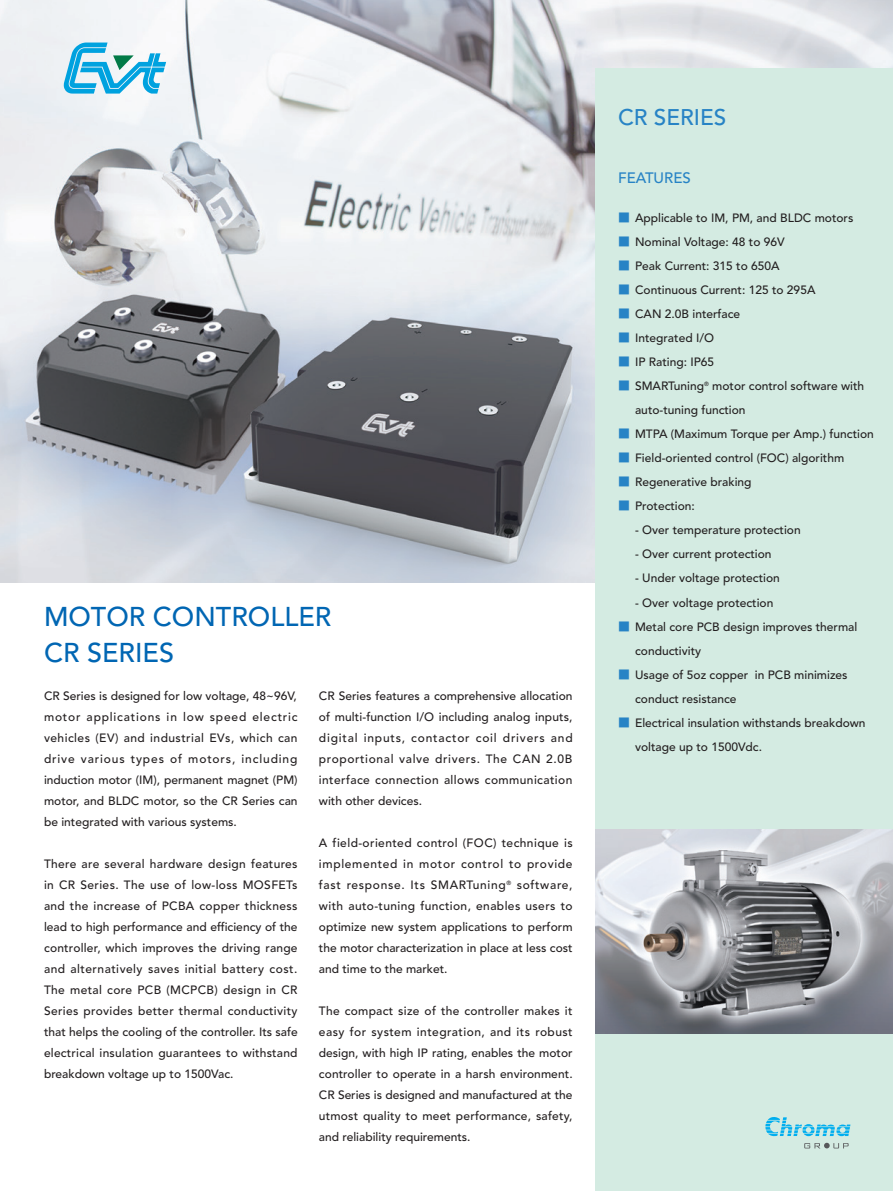
<style>
.page{position:relative;width:893px;height:1191px;background:#fff}
.page>*{position:absolute;margin:0;border:0;box-sizing:border-box;transform-origin:0 0}
.正常{font:500 27px "Avenir";color:#0166b3}
.正常-2{font:500 22.5px "Avenir";color:#2783c5}
.正常-3{font:500 15px "Avenir";color:#2783c5}
.正常-4{font:500 12px/21px "Avenir";color:#231f20;text-align:justify}
.s1{font-family:"AR Hei B5";color:#2783c5}
</style>
<div class="page">
<img style="left:0;top:0;width:893px;height:583px">
<div style="left:595px;top:68px;width:298px;height:1123px;background:#d4ebe2"></div>
<img style="left:595px;top:829px;width:298px;height:204px">
<svg style="left:64px;top:43px;width:102px;height:51px"></svg>
<svg style="left:765px;top:1117px;width:85px;height:19px"></svg>
<svg style="left:804px;top:1142px;width:44px;height:6px"></svg>
<p class="正常" style="left:44px;top:601px;width:289px">MOTOR CONTROLLER</p>
<p class="正常" style="left:44px;top:637px;width:132px">CR SERIES</p>
<p class="正常-4" style="left:44px;top:685px;width:254px">CR Series is designed for low voltage, 48~96V,</p>
<p class="正常-4" style="left:44px;top:706px;width:255px">motor applications in low speed electric vehicles (EV) and industrial EVs, which can drive various types of motors, including induction motor (IM), permanent magnet (PM) motor, and BLDC motor, so the CR Series can be integrated with various systems.</p>
<p class="正常-4" style="left:44px;top:853px;width:255px">There are several hardware design features in CR Series. The use of low-loss MOSFETs and the increase of PCBA copper thickness lead to high performance and efficiency of the controller, which improves the driving range and alternatively saves initial battery cost.<br>The metal core PCB (MCPCB) design in CR Series provides better thermal conductivity that helps the cooling of the controller. Its safe electrical insulation guarantees to withstand breakdown voltage up to 1500Vac.</p>
<p class="正常-4" style="left:319px;top:685px;width:255px">CR Series features a comprehensive allocation of multi-function I/O including analog inputs, digital inputs, contactor coil drivers and proportional valve drivers. The CAN 2.0B interface connection allows communication with other devices.</p>
<p class="正常-4" style="left:319px;top:832px;width:255px">A field-oriented control (FOC) technique is implemented in motor control to provide fast response. Its SMARTuning<sup>®</sup> software, with auto-tuning function, enables users to optimize new system applications to perform the motor characterization in place at less cost and time to the market.</p>
<p class="正常-4" style="left:319px;top:1000px;width:255px">The compact size of the controller makes it easy for system integration, and its robust design, with high IP rating, enables the motor controller to operate in a harsh environment.<br>CR Series is designed and manufactured at the utmost quality to meet performance, safety, and reliability requirements.</p>
<p class="正常-2" style="left:618px;top:104px;width:110px">CR SERIES</p>
<p class="正常-3" style="left:618px;top:169px;width:74px">FEATURES</p>
<p class="正常-4" style="left:618px;top:208px;width:237px"><span class="s1">■</span> Applicable to IM, PM, and BLDC motors</p>
<p class="正常-4" style="left:618px;top:232px;width:168px"><span class="s1">■</span> Nominal Voltage: 48 to 96V</p>
<p class="正常-4" style="left:618px;top:256px;width:163px"><span class="s1">■</span> Peak Current: 315 to 650A</p>
<p class="正常-4" style="left:618px;top:280px;width:199px"><span class="s1">■</span> Continuous Current: 125 to 295A</p>
<p class="正常-4" style="left:618px;top:304px;width:124px"><span class="s1">■</span> CAN 2.0B interface</p>
<p class="正常-4" style="left:618px;top:328px;width:97px"><span class="s1">■</span> Integrated I/O</p>
<p class="正常-4" style="left:618px;top:352px;width:98px"><span class="s1">■</span> IP Rating: IP65</p>
<p class="正常-4" style="left:635px;top:374px;width:230px;line-height:24px;text-indent:-17px"><span class="s1">■</span> SMARTuning<sup>®</sup> motor control software with auto-tuning function</p>
<p class="正常-4" style="left:618px;top:424px;width:257px"><span class="s1">■</span> MTPA (Maximum Torque per Amp.) function</p>
<p class="正常-4" style="left:618px;top:448px;width:228px"><span class="s1">■</span> Field-oriented control (FOC) algorithm</p>
<p class="正常-4" style="left:618px;top:472px;width:135px"><span class="s1">■</span> Regenerative braking</p>
<p class="正常-4" style="left:618px;top:496px;width:78px"><span class="s1">■</span> Protection:</p>
<p class="正常-4" style="left:635px;top:520px;width:167px">- Over temperature protection</p>
<p class="正常-4" style="left:635px;top:544px;width:138px">- Over current protection</p>
<p class="正常-4" style="left:635px;top:568px;width:146px">- Under voltage protection</p>
<p class="正常-4" style="left:635px;top:592px;width:140px">- Over voltage protection</p>
<p class="正常-4" style="left:635px;top:614px;width:224px;line-height:24px;text-indent:-17px"><span class="s1">■</span> Metal core PCB design improves thermal conductivity</p>
<p class="正常-4" style="left:635px;top:662px;width:214px;line-height:24px;text-indent:-17px"><span class="s1">■</span> Usage of 5oz copper in PCB minimizes conduct resistance</p>
<p class="正常-4" style="left:635px;top:710px;width:232px;line-height:24px;text-indent:-17px"><span class="s1">■</span> Electrical insulation withstands breakdown voltage up to 1500Vdc.</p>
</div>
